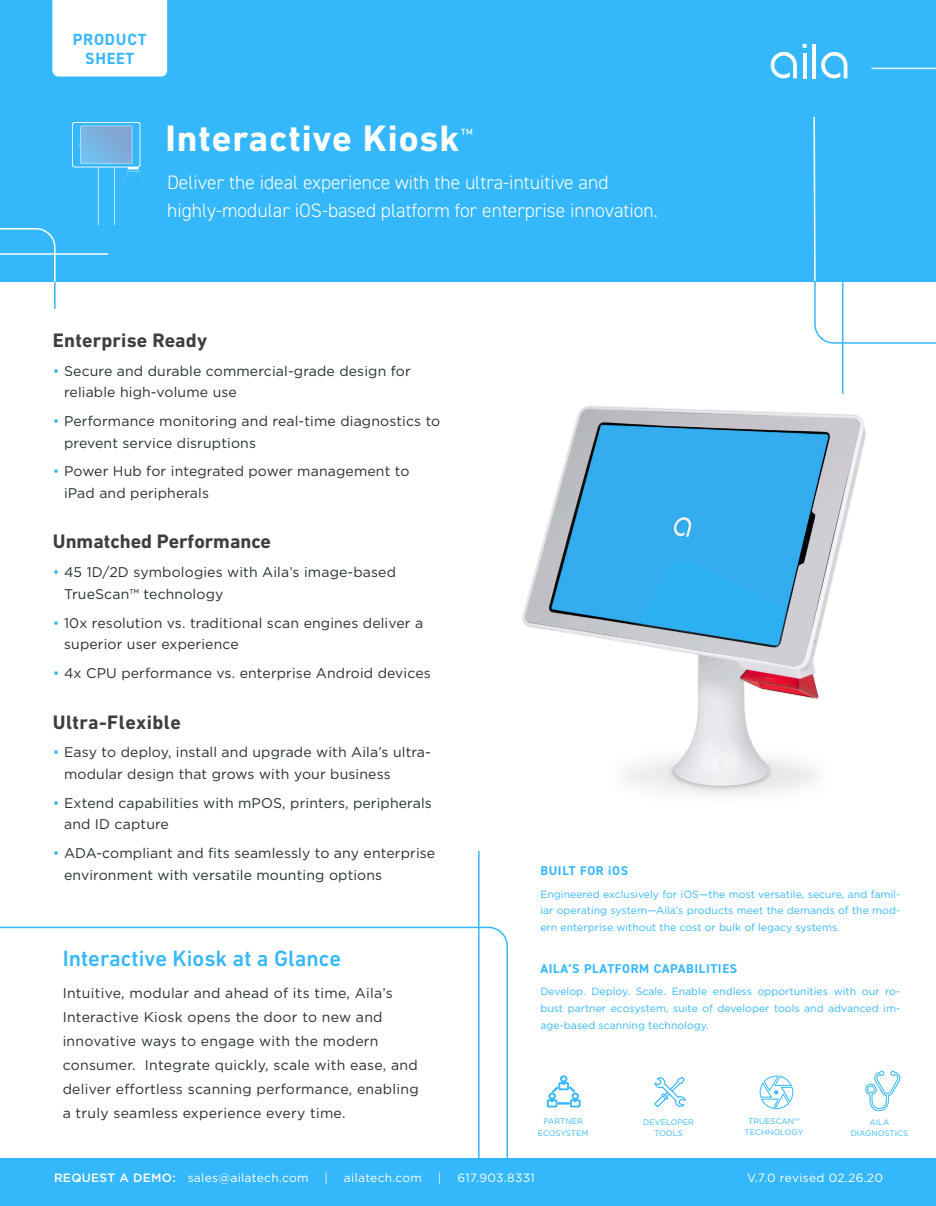
<style>
.page{position:relative;width:936px;height:1206px;background:#fff}
.page>*{position:absolute;margin:0;border:0;box-sizing:border-box;transform-origin:0 0}
.t1{font:700 37.5px "DIN Next LT Pro";letter-spacing:.025em;color:#fff}
.small-head-3_1{font:500 22.5px "DIN Next LT Pro";color:#35b7fc}
.Subhead{font:700 19.8px "DIN Next LT Pro";letter-spacing:.01em;color:#3e3e3f}
.Body{font:300 19.5px/28.5px "DIN2014";color:#fff}
.t2{font:700 16.2px "DIN2014";letter-spacing:.05em;color:#35b7fc}
.t3{font:15px "DIN Next LT Pro";color:#fff}
.Bullet-body{font:14.1px/21.5px "Gotham";letter-spacing:.01em;color:#263033}
.small-head-3_1-2{font:14.1px/21.5px "Gotham";letter-spacing:.01em;color:#263033}
.Bullet-body-2{font:700 12.75px "DIN2014";letter-spacing:.05em;color:#35b7fc}
.t4{font:12px "Gotham";letter-spacing:.025em;color:#fff}
.Bullet-body-3{font:10.5px/16.5px "Gotham";color:#35b7fc;text-align:justify}
.t5{font:7.95px "Gotham";color:#35b7fc}
.s1{color:#35b7fc}
.s2{font-weight:500}
</style>
<div class="page">
<img style="left:479px;top:358px;width:387px;height:499px">
<div style="left:0;top:0;width:935px;height:281px;background:#35b7fc"></div>
<div style="left:52px;top:0;width:115px;height:76px;background:#fff"></div>
<svg style="left:72px;top:122px;width:73px;height:103px"></svg>
<hr style="left:871px;top:68px;width:64px;height:1px;background:#fff">
<svg style="left:770px;top:52px;width:26px;height:27px"></svg>
<svg style="left:812px;top:44px;width:3px;height:34px"></svg>
<svg style="left:803px;top:53px;width:3px;height:25px"></svg>
<svg style="left:802px;top:44px;width:4px;height:4px"></svg>
<svg style="left:821px;top:52px;width:26px;height:27px"></svg>
<svg style="left:0;top:925px;width:508px;height:233px"></svg>
<svg style="left:812px;top:116px;width:123px;height:228px"></svg>
<hr style="left:841px;top:216px;width:2px;height:178px;background:#35b7fc">
<hr style="left:478px;top:851px;width:1px;height:354px;background:#35b7fc">
<svg style="left:0;top:228px;width:56px;height:54px"></svg>
<hr style="left:0;top:253px;width:108px;height:2px;background:#fff">
<hr style="left:54px;top:281px;width:2px;height:28px;background:#35b7fc">
<svg style="left:547px;top:1075px;width:33px;height:32px"></svg>
<svg style="left:654px;top:1076px;width:31px;height:31px"></svg>
<svg style="left:759px;top:1075px;width:34px;height:34px"></svg>
<div style="left:81px;top:126px;width:51px;height:38px;background:linear-gradient(to right,#74beef,#83a5d2)"></div>
<div style="left:0;top:1158px;width:935px;height:47px;background:#35b7fc"></div>
<svg style="left:865px;top:1070px;width:36px;height:41px"></svg>
<p class="t2" style="left:73px;top:28px;width:75px">PRODUCT</p>
<p class="t2" style="left:85px;top:48px;width:50px">SHEET</p>
<h1 class="t1" style="left:165px;top:116px;width:295px">Interactive Kiosk</h1>
<h1 class="t3" style="left:460px;top:125px;width:14px">™</h1>
<p class="Body" style="left:167px;top:168px;width:492px">Deliver the ideal experience with the ultra-intuitive and highly-modular iOS-based platform for enterprise innovation.</p>
<p class="Subhead" style="left:53px;top:328px;width:156px">Enterprise Ready</p>
<p class="small-head-3_1-2" style="left:64px;top:360px;width:348px;text-indent:-11px"><span class="s1">•</span> Secure and durable commercial-grade design for reliable high-volume use</p>
<p class="Bullet-body" style="left:64px;top:410px;width:377px;text-indent:-11px"><span class="s1">•</span> Performance monitoring and real-time diagnostics to prevent service disruptions</p>
<p class="Bullet-body" style="left:64px;top:460px;width:347px;text-indent:-11px"><span class="s1">•</span> Power Hub for integrated power management to iPad and peripherals</p>
<p class="Subhead" style="left:53px;top:530px;width:219px">Unmatched Performance</p>
<p class="Bullet-body" style="left:64px;top:561px;width:333px;text-indent:-11px"><span class="s1">•</span> 45 1D/2D symbologies with Aila’s image-based<br>TrueScan™ technology</p>
<p class="Bullet-body" style="left:64px;top:611px;width:360px;text-indent:-11px"><span class="s1">•</span> 10x resolution vs. traditional scan engines deliver a superior user experience</p>
<p class="Bullet-body" style="left:53px;top:662px;width:379px"><span class="s1">•</span> 4x CPU performance vs. enterprise Android devices</p>
<p class="Subhead" style="left:53px;top:710px;width:129px">Ultra-Flexible</p>
<p class="Bullet-body" style="left:64px;top:741px;width:368px;text-indent:-11px"><span class="s1">•</span> Easy to deploy, install and upgrade with Aila’s ultra&shy;modular design that grows with your business</p>
<p class="Bullet-body" style="left:64px;top:791px;width:369px;text-indent:-11px"><span class="s1">•</span> Extend capabilities with mPOS, printers, peripherals and ID capture</p>
<p class="Bullet-body" style="left:64px;top:842px;width:372px;text-indent:-11px"><span class="s1">•</span> ADA-compliant and fits seamlessly to any enterprise environment with versatile mounting options</p>
<p class="small-head-3_1" style="left:63px;top:945px;width:280px">Interactive Kiosk at a Glance</p>
<p class="Bullet-body" style="left:63px;top:980px;width:357px;line-height:24px">Intuitive, modular and ahead of its time, Aila’s Interactive Kiosk opens the door to new and innovative ways to engage with the modern consumer. Integrate quickly, scale with ease, and deliver effortless scanning performance, enabling a truly seamless experience every time.</p>
<p class="Bullet-body-2" style="left:540px;top:862px;width:89px">BUILT FOR iOS</p>
<p class="Bullet-body-3" style="left:540px;top:885px;width:361px">Engineered exclusively for iOS—the most versatile, secure, and famil&shy;iar operating system—Aila’s products meet the demands of the mod&shy;ern enterprise without the cost or bulk of legacy systems.</p>
<p class="Bullet-body-2" style="left:540px;top:960px;width:198px">AILA’S PLATFORM CAPABILITIES</p>
<p class="Bullet-body-3" style="left:540px;top:983px;width:361px">Develop. Deploy. Scale. Enable endless opportunities with our ro&shy;bust partner ecosystem, suite of developer tools and advanced im&shy;age-based scanning technology.</p>
<p class="t5" style="left:543px;top:1116px;width:41px">PARTNER</p>
<p class="t5" style="left:537px;top:1127px;width:52px">ECOSYSTEM</p>
<p class="t5" style="left:643px;top:1116px;width:52px">DEVELOPER</p>
<p class="t5" style="left:654px;top:1128px;width:30px">TOOLS</p>
<p class="t5" style="left:748px;top:1115px;width:53px">TRUESCAN™</p>
<p class="t5" style="left:744px;top:1127px;width:60px">TECHNOLOGY</p>
<p class="t5" style="left:869px;top:1116px;width:21px">AILA</p>
<p class="t5" style="left:850px;top:1128px;width:59px">DIAGNOSTICS</p>
<p class="t4" style="left:54px;top:1169px;width:256px"><span class="s2">REQUEST A DEMO:</span> sales@ailatech.com</p>
<p class="t4" style="left:324px;top:1169px;width:5px">|</p>
<p class="t4" style="left:344px;top:1169px;width:79px">ailatech.com</p>
<p class="t4" style="left:438px;top:1169px;width:5px">|</p>
<p class="t4" style="left:457px;top:1169px;width:79px">617.903.8331</p>
<p class="t4" style="left:747px;top:1169px;width:137px">V.7.0 revised 02.26.20</p>
</div>
